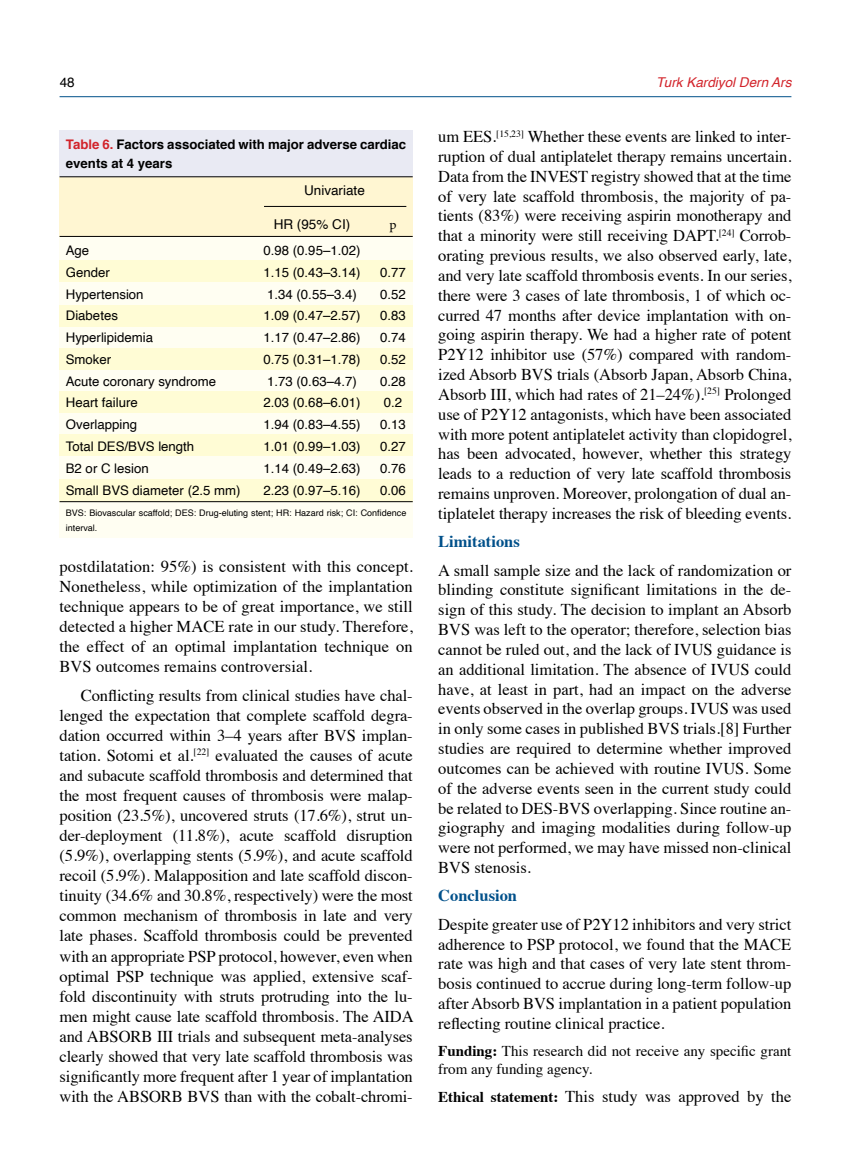
<style>
.page{position:relative;width:851px;height:1170px;background:#fff}
.page>*{position:absolute;margin:0;border:0;box-sizing:border-box;transform-origin:0 0}
.t1{font:16.5px/19.8px "Times";color:#000;text-align:justify}
.t2{font:700 16.5px "Times";color:#00508a}
.t3{font:15px/18px "Times";color:#000}
.t4{font:13.5px "Helvetica";color:#000}
.t5{font:italic 13.5px "Helvetica";color:#d2232a}
.t6{font:13.5px "Minion Pro";color:#000}
.t7{font:13.2px "Helvetica";color:#000}
.t8{font:700 13.2px/18.8px "Helvetica";color:#000}
.t9{font:9px/15px "Helvetica";color:#000}
.s1{color:#d2232a}
.s2{font-weight:700}
.s3{font-weight:700;font-size:15px}
</style>
<div class="page">
<div style="left:60px;top:130px;width:352px;height:46px;background:#e9eaf3"></div>
<div style="left:60px;top:203px;width:352px;height:334px;background:#fffef2"></div>
<div style="left:60px;top:177px;width:352px;height:60px;background:#fff6d2"></div>
<div style="left:60px;top:261px;width:352px;height:21px;background:#fffcd5"></div>
<div style="left:60px;top:305px;width:352px;height:21px;background:#fffcd5"></div>
<div style="left:60px;top:348px;width:352px;height:21px;background:#fffcd5"></div>
<div style="left:60px;top:391px;width:352px;height:21px;background:#fffcd5"></div>
<div style="left:60px;top:434px;width:352px;height:22px;background:#fffcd5"></div>
<div style="left:60px;top:479px;width:352px;height:22px;background:#fffcd5"></div>
<hr style="left:60px;top:176px;width:352px;height:1px;background:#000">
<hr style="left:264px;top:206px;width:142px;height:1px;background:#000">
<hr style="left:60px;top:236px;width:352px;height:1px;background:#000">
<hr style="left:60px;top:501px;width:352px;height:1px;background:#000">
<hr style="left:60px;top:96px;width:731px;height:1px;background:#00508a">
<p class="t4" style="left:60px;top:72px;width:17px">48</p>
<p class="t5" style="left:656px;top:71px;width:137px">Turk Kardiyol Dern Ars</p>
<p class="t8" style="left:66px;top:135px;width:342px"><span class="s1">Table 6.</span> Factors associated with major adverse cardiac events at 4 years</p>
<p class="t4" style="left:304px;top:179px;width:62px">Univariate</p>
<p class="t4" style="left:274px;top:214px;width:78px">HR (95% CI)</p>
<p class="t6" style="left:389px;top:216px;width:9px">p</p>
<p class="t7" style="left:66px;top:240px;width:25px">Age</p>
<p class="t7" style="left:263px;top:240px;width:98px">0.98 (0.95–1.02)</p>
<p class="t7" style="left:66px;top:262px;width:46px">Gender</p>
<p class="t7" style="left:263px;top:262px;width:98px">1.15 (0.43–3.14)</p>
<p class="t7" style="left:380px;top:262px;width:27px">0.77</p>
<p class="t7" style="left:66px;top:284px;width:79px">Hypertension</p>
<p class="t7" style="left:267px;top:284px;width:91px">1.34 (0.55–3.4)</p>
<p class="t7" style="left:380px;top:284px;width:27px">0.52</p>
<p class="t7" style="left:66px;top:305px;width:54px">Diabetes</p>
<p class="t7" style="left:263px;top:305px;width:98px">1.09 (0.47–2.57)</p>
<p class="t7" style="left:380px;top:305px;width:27px">0.83</p>
<p class="t7" style="left:66px;top:327px;width:89px">Hyperlipidemia</p>
<p class="t7" style="left:263px;top:327px;width:98px">1.17 (0.47–2.86)</p>
<p class="t7" style="left:380px;top:327px;width:27px">0.74</p>
<p class="t7" style="left:66px;top:349px;width:47px">Smoker</p>
<p class="t7" style="left:263px;top:349px;width:98px">0.75 (0.31–1.78)</p>
<p class="t7" style="left:380px;top:349px;width:27px">0.52</p>
<p class="t7" style="left:66px;top:371px;width:152px">Acute coronary syndrome</p>
<p class="t7" style="left:267px;top:371px;width:91px">1.73 (0.63–4.7)</p>
<p class="t7" style="left:380px;top:371px;width:27px">0.28</p>
<p class="t7" style="left:66px;top:392px;width:73px">Heart failure</p>
<p class="t7" style="left:263px;top:392px;width:98px">2.03 (0.68–6.01)</p>
<p class="t7" style="left:384px;top:392px;width:20px">0.2</p>
<p class="t7" style="left:66px;top:414px;width:73px">Overlapping</p>
<p class="t7" style="left:263px;top:414px;width:98px">1.94 (0.83–4.55)</p>
<p class="t7" style="left:380px;top:414px;width:27px">0.13</p>
<p class="t7" style="left:66px;top:436px;width:130px">Total DES/BVS length</p>
<p class="t7" style="left:263px;top:436px;width:98px">1.01 (0.99–1.03)</p>
<p class="t7" style="left:380px;top:436px;width:27px">0.27</p>
<p class="t7" style="left:66px;top:458px;width:84px">B2 or C lesion</p>
<p class="t7" style="left:263px;top:458px;width:98px">1.14 (0.49–2.63)</p>
<p class="t7" style="left:380px;top:458px;width:27px">0.76</p>
<p class="t7" style="left:66px;top:479px;width:176px">Small BVS diameter (2.5 mm)</p>
<p class="t7" style="left:263px;top:479px;width:98px">2.23 (0.97–5.16)</p>
<p class="t7" style="left:380px;top:479px;width:27px">0.06</p>
<p class="t9" style="left:66px;top:506px;width:342px">BVS: Biovascular scaffold; DES: Drug-eluting stent; HR: Hazard risk; CI: Confidence interval.</p>
<p class="t1" style="left:60px;top:555px;width:354px">postdilatation: 95%) is consistent with this concept.<br>Nonetheless, while optimization of the implantation technique appears to be of great importance, we still detected a higher MACE rate in our study. Therefore, the effect of an optimal implantation technique on BVS outcomes remains controversial.</p>
<p class="t1" style="left:60px;top:683px;width:355px;text-indent:21px">Conflicting results from clinical studies have chal&shy;lenged the expectation that complete scaffold degra&shy;dation occurred within 3–4 years after BVS implan&shy;tation. Sotomi et al.<sup>[22]</sup> evaluated the causes of acute and subacute scaffold thrombosis and determined that the most frequent causes of thrombosis were malap&shy;position (23.5%), uncovered struts (17.6%), strut un&shy;der-deployment (11.8%), acute scaffold disruption (5.9%), overlapping stents (5.9%), and acute scaffold recoil (5.9%). Malapposition and late scaffold discon&shy;tinuity (34.6% and 30.8%, respectively) were the most common mechanism of thrombosis in late and very late phases. Scaffold thrombosis could be prevented with an appropriate PSP protocol, however, even when optimal PSP technique was applied, extensive scaf&shy;fold discontinuity with struts protruding into the lu&shy;men might cause late scaffold thrombosis. The AIDA and ABSORB III trials and subsequent meta-analyses clearly showed that very late scaffold thrombosis was significantly more frequent after 1 year of implantation with the ABSORB BVS than with the cobalt-chromi-</p>
<p class="t1" style="left:438px;top:125px;width:355px">um EES.<sup>[15,23]</sup> Whether these events are linked to inter&shy;ruption of dual antiplatelet therapy remains uncertain.<br>Data from the INVEST registry showed that at the time of very late scaffold thrombosis, the majority of pa&shy;tients (83%) were receiving aspirin monotherapy and that a minority were still receiving DAPT.<sup>[24]</sup> Corrob&shy;orating previous results, we also observed early, late, and very late scaffold thrombosis events. In our series, there were 3 cases of late thrombosis, 1 of which oc&shy;curred 47 months after device implantation with on&shy;going aspirin therapy. We had a higher rate of potent P2Y12 inhibitor use (57%) compared with random&shy;ized Absorb BVS trials (Absorb Japan, Absorb China, Absorb III, which had rates of 21–24%).<sup>[25]</sup> Prolonged use of P2Y12 antagonists, which have been associated with more potent antiplatelet activity than clopidogrel, has been advocated, however, whether this strategy leads to a reduction of very late scaffold thrombosis remains unproven. Moreover, prolongation of dual an&shy;tiplatelet therapy increases the risk of bleeding events.</p>
<p class="t2" style="left:438px;top:530px;width:83px">Limitations</p>
<p class="t1" style="left:438px;top:558px;width:354px">A small sample size and the lack of randomization or blinding constitute significant limitations in the de&shy;sign of this study. The decision to implant an Absorb BVS was left to the operator; therefore, selection bias cannot be ruled out, and the lack of IVUS guidance is an additional limitation. The absence of IVUS could have, at least in part, had an impact on the adverse events observed in the overlap groups. IVUS was used in only some cases in published BVS trials.[8] Further studies are required to determine whether improved outcomes can be achieved with routine IVUS. Some of the adverse events seen in the current study could be related to DES-BVS overlapping. Since routine an&shy;giography and imaging modalities during follow-up were not performed, we may have missed non-clinical BVS stenosis.</p>
<p class="t2" style="left:438px;top:884px;width:80px">Conclusion</p>
<p class="t1" style="left:438px;top:912px;width:354px">Despite greater use of P2Y12 inhibitors and very strict adherence to PSP protocol, we found that the MACE rate was high and that cases of very late stent throm&shy;bosis continued to accrue during long-term follow-up after Absorb BVS implantation in a patient population reflecting routine clinical practice.</p>
<p class="t3" style="left:438px;top:1040px;width:354px"><span class="s2">Funding:</span> This research did not receive any specific grant from any funding agency.</p>
<p class="t1" style="left:438px;top:1084px;width:354px"><span class="s3">Ethical statement:</span> This study was approved by the</p>
</div>
